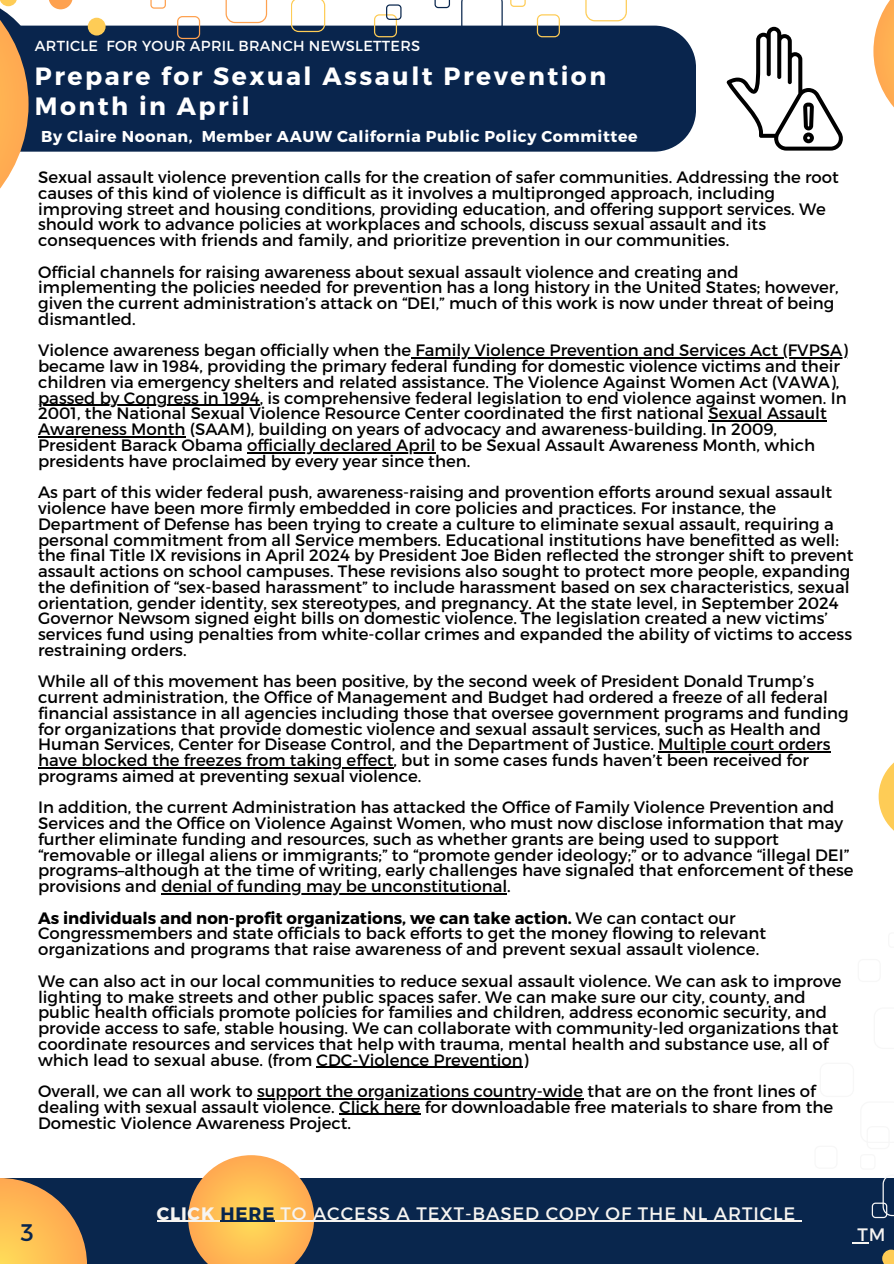
<style>
.page{position:relative;width:894px;height:1264px;background:#fff}
.page>*{position:absolute;margin:0;border:0;box-sizing:border-box;transform-origin:0 0}
.t1{font:700 25.05px/30.3px "Montserrat";letter-spacing:.1em;color:#fff}
.t2{font:24px "Montserrat";color:#09254d}
.t3{font:18px "Montserrat";letter-spacing:.05em;color:#f6f4f1}
.t4{font:16.5px/15.8px "Montserrat";color:#000}
.t5{font:700 15.75px "Montserrat";letter-spacing:.04em;color:#fff}
.t6{font:14.55px "Montserrat";letter-spacing:.02em;color:#fff}
.s1{font-weight:700}
.s2{font-weight:700;color:#09264d}
</style>
<div class="page">
<svg style="left:878px;top:763px;width:15px;height:67px"></svg>
<div style="left:0;top:1177px;width:893px;height:86px;background:#09264d"></div>
<div style="left:42px;top:26px;width:653px;height:126px;background:#09254d"></div>
<div style="left:29px;top:25px;width:13px;height:127px;background:#09254d"></div>
<div style="left:88px;top:18px;width:18px;height:18px;background:#fecc56;border-radius:50%"></div>
<svg style="left:49px;top:0;width:24px;height:9px"></svg>
<svg style="left:225px;top:0;width:42px;height:23px"></svg>
<svg style="left:177px;top:16px;width:23px;height:23px"></svg>
<svg style="left:150px;top:0;width:16px;height:9px"></svg>
<svg style="left:585px;top:0;width:41px;height:21px"></svg>
<svg style="left:536px;top:14px;width:23px;height:23px"></svg>
<svg style="left:510px;top:0;width:15px;height:7px"></svg>
<svg style="left:291px;top:0;width:34px;height:32px"></svg>
<svg style="left:461px;top:0;width:41px;height:34px"></svg>
<svg style="left:434px;top:0;width:16px;height:8px"></svg>
<svg style="left:412px;top:27px;width:23px;height:23px"></svg>
<svg style="left:374px;top:4px;width:27px;height:33px"></svg>
<svg style="left:0;top:0;width:29px;height:189px;fill:#ffac51"></svg>
<svg style="left:882px;top:1249px;width:11px;height:14px"></svg>
<svg style="left:873px;top:0;width:20px;height:106px;fill:#ffaf52"></svg>
<svg style="left:0;top:1177px;width:87px;height:86px"></svg>
<svg style="left:859px;top:1177px;width:34px;height:41px"></svg>
<hr style="left:411px;top:357px;width:436px;height:2px;background:#000">
<hr style="left:38px;top:405px;width:222px;height:1px;background:#000">
<hr style="left:708px;top:420px;width:118px;height:2px;background:#000">
<hr style="left:38px;top:436px;width:147px;height:1px;background:#000">
<hr style="left:247px;top:452px;width:188px;height:1px;background:#000">
<hr style="left:658px;top:751px;width:172px;height:1px;background:#000">
<hr style="left:38px;top:767px;width:355px;height:1px;background:#000">
<hr style="left:161px;top:893px;width:346px;height:1px;background:#000">
<hr style="left:316px;top:1066px;width:206px;height:1px;background:#000">
<hr style="left:257px;top:1098px;width:326px;height:1px;background:#000">
<hr style="left:339px;top:1113px;width:81px;height:2px;background:#000">
<svg style="left:726px;top:27px;width:117px;height:124px"></svg>
<hr style="left:157px;top:1220px;width:63px;height:1px;background:#f6f4f1">
<svg style="left:188px;top:1155px;width:126px;height:108px"></svg>
<hr style="left:280px;top:1220px;width:516px;height:1px;background:#f6f4f1">
<svg style="left:852px;top:1242px;width:16px;height:1px"></svg>
<h3 class="t6" style="left:35px;top:36px;width:386px">ARTICLE FOR YOUR APRIL BRANCH NEWSLETTERS</h3>
<h3 class="t1" style="left:35px;top:59px;width:572px">Prepare for Sexual Assault Prevention<br>Month in April</h3>
<h3 class="t5" style="left:41px;top:126px;width:598px">By Claire Noonan, Member AAUW California Public Policy Committee</h3>
<p class="t4" style="left:38px;top:168px;width:802px">Sexual assault violence prevention calls for the creation of safer communities. Addressing the root causes of this kind of violence is difficult as it involves a multipronged approach, including improving street and housing conditions, providing education, and offering support services. We should work to advance policies at workplaces and schools, discuss sexual assault and its consequences with friends and family, and prioritize prevention in our communities.</p>
<p class="t4" style="left:38px;top:263px;width:801px">Official channels for raising awareness about sexual assault violence and creating and implementing the policies needed for prevention has a long history in the United States; however, given the current administration’s attack on “DEI,” much of this work is now under threat of being dismantled.</p>
<p class="t4" style="left:38px;top:342px;width:811px">Violence awareness began officially when the Family Violence Prevention and Services Act (FVPSA)</p>
<p class="t4" style="left:38px;top:357px;width:803px">became law in 1984, providing the primary federal funding for domestic violence victims and their children via emergency shelters and related assistance. The Violence Against Women Act (VAWA),</p>
<p class="t4" style="left:38px;top:389px;width:809px">passed by Congress in 1994, is comprehensive federal legislation to end violence against women. In 2001, the National Sexual Violence Resource Center coordinated the first national Sexual Assault Awareness Month (SAAM), building on years of advocacy and awareness-building. In 2009, President Barack Obama officially declared April to be Sexual Assault Awareness Month, which</p>
<h1 class="t4" style="left:38px;top:444px;width:795px;line-height:31.5px">presidents have proclaimed by every year since then.<br>As part of this wider federal push, awareness-raising and provention efforts around sexual assault</h1>
<h1 class="t4" style="left:38px;top:499px;width:816px">violence have been more firmly embedded in core policies and practices. For instance, the Department of Defense has been trying to create a culture to eliminate sexual assault, requiring a personal commitment from all Service members. Educational institutions have benefitted as well: the final Title IX revisions in April 2024 by President Joe Biden reflected the stronger shift to prevent assault actions on school campuses. These revisions also sought to protect more people, expanding the definition of “sex-based harassment” to include harassment based on sex characteristics, sexual orientation, gender identity, sex stereotypes, and pregnancy. At the state level, in September 2024<br>Governor Newsom signed eight bills on domestic violence. The legislation created a new victims’ services fund using penalties from white-collar crimes and expanded the ability of victims to access restraining orders.</h1>
<p class="t4" style="left:38px;top:672px;width:811px">While all of this movement has been positive, by the second week of President Donald Trump’s current administration, the Office of Management and Budget had ordered a freeze of all federal financial assistance in all agencies including those that oversee government programs and funding for organizations that provide domestic violence and sexual assault services, such as Health and Human Services, Center for Disease Control, and the Department of Justice. Multiple court orders</p>
<p class="t4" style="left:38px;top:751px;width:772px">have blocked the freezes from taking effect, but in some cases funds haven’t been received for programs aimed at preventing sexual violence.</p>
<p class="t4" style="left:38px;top:798px;width:816px">In addition, the current Administration has attacked the Office of Family Violence Prevention and Services and the Office on Violence Against Women, who must now disclose information that may further eliminate funding and resources, such as whether grants are being used to support “removable or illegal aliens or immigrants;” to “promote gender ideology;” or to advance “illegal DEI” programs–although at the time of writing, early challenges have signaled that enforcement of these provisions and denial of funding may be unconstitutional.</p>
<h3 class="t4" style="left:38px;top:909px;width:729px"><span class="s1">As individuals and non-profit organizations, we can take action.</span> We can contact our<br>Congressmembers and state officials to back efforts to get the money flowing to relevant organizations and programs that raise awareness of and prevent sexual assault violence.</h3>
<h3 class="t4" style="left:38px;top:972px;width:804px">We can also act in our local communities to reduce sexual assault violence. We can ask to improve</h3>
<h3 class="t4" style="left:38px;top:987px;width:801px">lighting to make streets and other public spaces safer. We can make sure our city, county, and public health officials promote policies for families and children, address economic security, and provide access to safe, stable housing. We can collaborate with community-led organizations that coordinate resources and services that help with trauma, mental health and substance use, all of which lead to sexual abuse. (from CDC-Violence Prevention)</h3>
<h3 class="t4" style="left:38px;top:1082px;width:778px">Overall, we can all work to support the organizations country-wide that are on the front lines of</h3>
<h3 class="t4" style="left:38px;top:1098px;width:796px">dealing with sexual assault violence. Click here for downloadable free materials to share from the<br>Domestic Violence Awareness Project.</h3>
<h3 class="t2" style="left:21px;top:1216px;width:14px">3</h3>
<h3 class="t3" style="left:157px;top:1201px;width:640px"><span class="s1">CLICK</span> <span class="s2">HERE</span> TO ACCESS A TEXT-BASED COPY OF THE NL ARTICLE</h3>
</div>
